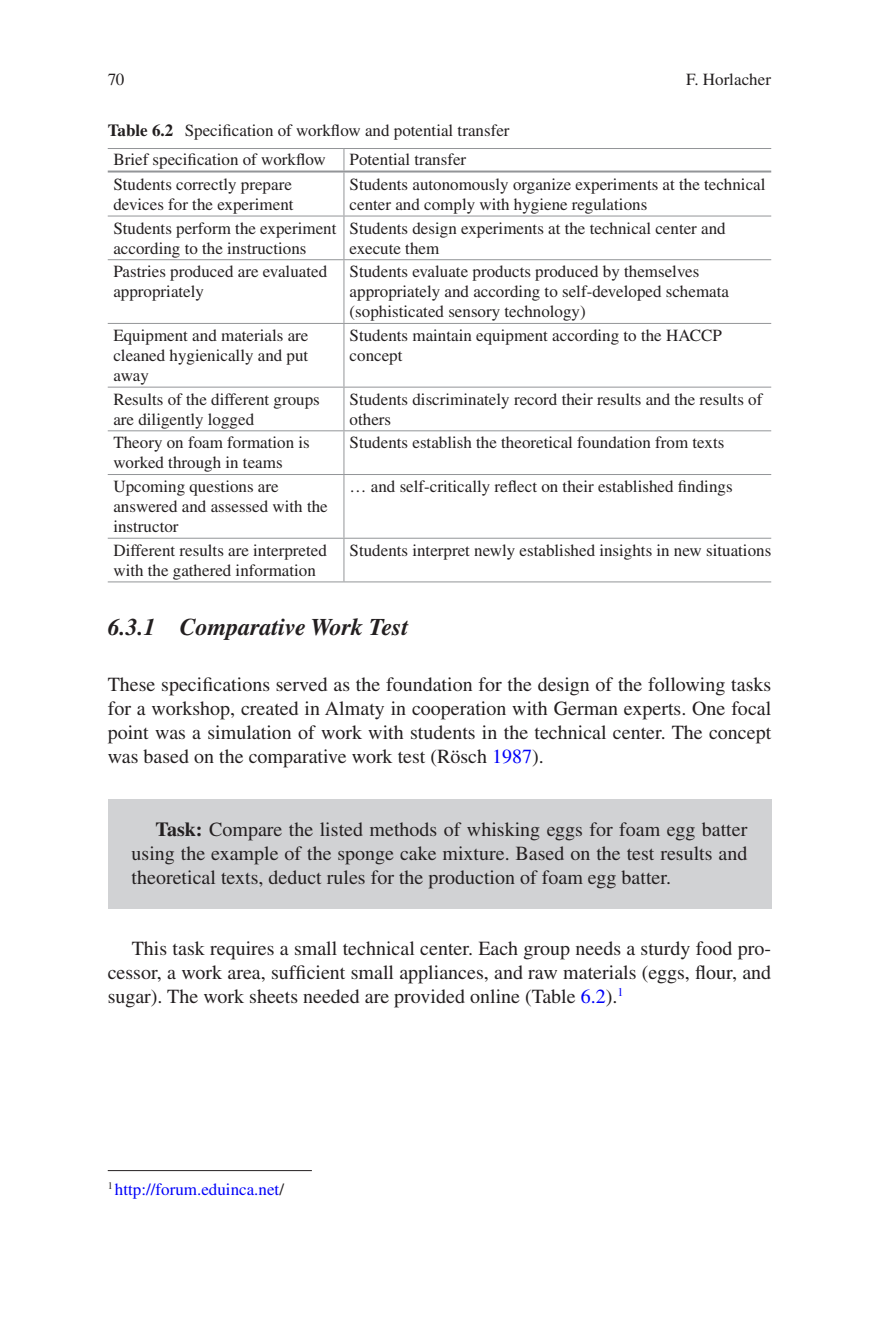
<style>
.page{position:relative;width:879px;height:1333px;background:#fff}
.page>*{position:absolute;margin:0;border:0;box-sizing:border-box;transform-origin:0 0}
.t1{font:italic 700 24px "Sbhdnx Pktfjl Times LT Std";color:#231f20}
.t2{font:20px/24px "Tbyndv Fsgwxd Times LT Std";color:#231f20;text-align:justify}
.t3{font:17px/20px "Tbyndv Fsgwxd Times LT Std";color:#231f20}
.t4{font:17px "Tbyndv Fsgwxd Times LT Std";color:#0000fa}
.t5{font:17px "Jspyxr Prgbdw Times LT Std";letter-spacing:.005em;color:#231f20}
.s1{font-family:"Vgrtwc Tvwpkt Times LT Std";font-weight:700}
.s2{color:#0000fa}
.s3{color:#231f20}
</style>
<div class="page">
<hr style="left:108px;top:1169px;width:204px;height:1px;background:#231f20">
<div style="left:108px;top:799px;width:663px;height:109px;background:#d1d2d4"></div>
<hr style="left:108px;top:148px;width:236px;height:1px;background:#939598">
<hr style="left:108px;top:170px;width:236px;height:2px;background:#939598">
<hr style="left:344px;top:148px;width:427px;height:1px;background:#939598">
<svg style="left:343px;top:149px;width:1px;height:21px"></svg>
<hr style="left:344px;top:170px;width:427px;height:2px;background:#939598">
<hr style="left:343px;top:172px;width:1px;height:43px;background:#939598">
<hr style="left:108px;top:215px;width:236px;height:1px;background:#939598">
<hr style="left:344px;top:215px;width:427px;height:1px;background:#939598">
<hr style="left:343px;top:216px;width:1px;height:43px;background:#939598">
<hr style="left:108px;top:259px;width:236px;height:1px;background:#939598">
<hr style="left:344px;top:259px;width:427px;height:1px;background:#939598">
<hr style="left:343px;top:260px;width:1px;height:63px;background:#939598">
<hr style="left:108px;top:323px;width:236px;height:1px;background:#939598">
<hr style="left:344px;top:323px;width:427px;height:1px;background:#939598">
<hr style="left:343px;top:324px;width:1px;height:62px;background:#939598">
<hr style="left:108px;top:386px;width:236px;height:1px;background:#939598">
<hr style="left:344px;top:386px;width:427px;height:1px;background:#939598">
<hr style="left:343px;top:387px;width:1px;height:43px;background:#939598">
<hr style="left:108px;top:430px;width:236px;height:1px;background:#939598">
<hr style="left:344px;top:430px;width:427px;height:1px;background:#939598">
<hr style="left:343px;top:431px;width:1px;height:43px;background:#939598">
<hr style="left:108px;top:474px;width:236px;height:1px;background:#939598">
<hr style="left:344px;top:474px;width:427px;height:1px;background:#939598">
<hr style="left:343px;top:475px;width:1px;height:62px;background:#939598">
<hr style="left:344px;top:537px;width:427px;height:1px;background:#939598">
<hr style="left:344px;top:581px;width:427px;height:1px;background:#939598">
<hr style="left:108px;top:537px;width:236px;height:1px;background:#939598">
<hr style="left:343px;top:538px;width:1px;height:43px;background:#939598">
<hr style="left:108px;top:581px;width:236px;height:1px;background:#939598">
<p class="t3" style="left:108px;top:69px;width:18px">70</p>
<p class="t3" style="left:113px;top:116px;width:398px;line-height:28.6px;text-indent:-6px"><span class="s1">Table 6.2</span> Specification of workflow and potential transfer<br>Brief specification of workflow</p>
<p class="t3" style="left:350px;top:149px;width:118px">Potential transfer</p>
<p class="t5" style="left:686px;top:70px;width:87px">F. Horlacher</p>
<p class="t3" style="left:113px;top:174px;width:182px">Students correctly prepare devices for the experiment</p>
<p class="t3" style="left:350px;top:174px;width:417px">Students autonomously organize experiments at the technical center and comply with hygiene regulations</p>
<p class="t3" style="left:113px;top:218px;width:225px">Students perform the experiment according to the instructions</p>
<p class="t3" style="left:350px;top:218px;width:378px">Students design experiments at the technical center and execute them</p>
<p class="t3" style="left:113px;top:261px;width:215px">Pastries produced are evaluated appropriately</p>
<p class="t3" style="left:350px;top:261px;width:381px">Students evaluate products produced by themselves appropriately and according to self-developed schemata (sophisticated sensory technology)</p>
<p class="t3" style="left:113px;top:325px;width:196px;text-align:justify">Equipment and materials are cleaned hygienically and put away</p>
<p class="t3" style="left:350px;top:325px;width:374px">Students maintain equipment according to the HACCP concept</p>
<p class="t3" style="left:113px;top:389px;width:208px">Results of the different groups are diligently logged</p>
<p class="t3" style="left:350px;top:389px;width:414px">Students discriminately record their results and the results of others</p>
<p class="t3" style="left:113px;top:432px;width:198px">Theory on foam formation is worked through in teams</p>
<p class="t3" style="left:350px;top:432px;width:376px">Students establish the theoretical foundation from texts</p>
<p class="t3" style="left:113px;top:476px;width:216px">Upcoming questions are answered and assessed with the instructor</p>
<p class="t3" style="left:350px;top:476px;width:384px">… and self-critically reflect on their established findings</p>
<p class="t3" style="left:113px;top:540px;width:215px">Different results are interpreted with the gathered information</p>
<p class="t3" style="left:350px;top:540px;width:423px">Students interpret newly established insights in new situations</p>
<h1 class="t1" style="left:108px;top:612px;width:302px">6.3.1 Comparative Work Test</h1>
<p class="t2" style="left:108px;top:672px;width:665px">These specifications served as the foundation for the design of the following tasks for a workshop, created in Almaty in cooperation with German experts. One focal point was a simulation of work with students in the technical center. The concept was based on the comparative work test (Rösch <span class="s2">1987</span>).</p>
<p class="t2" style="left:132px;top:817px;width:617px;text-indent:24px"><span class="s1">Task:</span> Compare the listed methods of whisking eggs for foam egg batter using the example of the sponge cake mixture. Based on the test results and theoretical texts, deduct rules for the production of foam egg batter.</p>
<p class="t2" style="left:108px;top:936px;width:665px;text-indent:24px">This task requires a small technical center. Each group needs a sturdy food pro&shy;cessor, a work area, sufficient small appliances, and raw materials (eggs, flour, and sugar). The work sheets needed are provided online (Table <span class="s2">6.2</span>).<sup>1</sup></p>
<p class="t4" style="left:108px;top:1179px;width:178px"><sup>1</sup> http://forum.eduinca.net<span class="s3">/</span></p>
</div>
